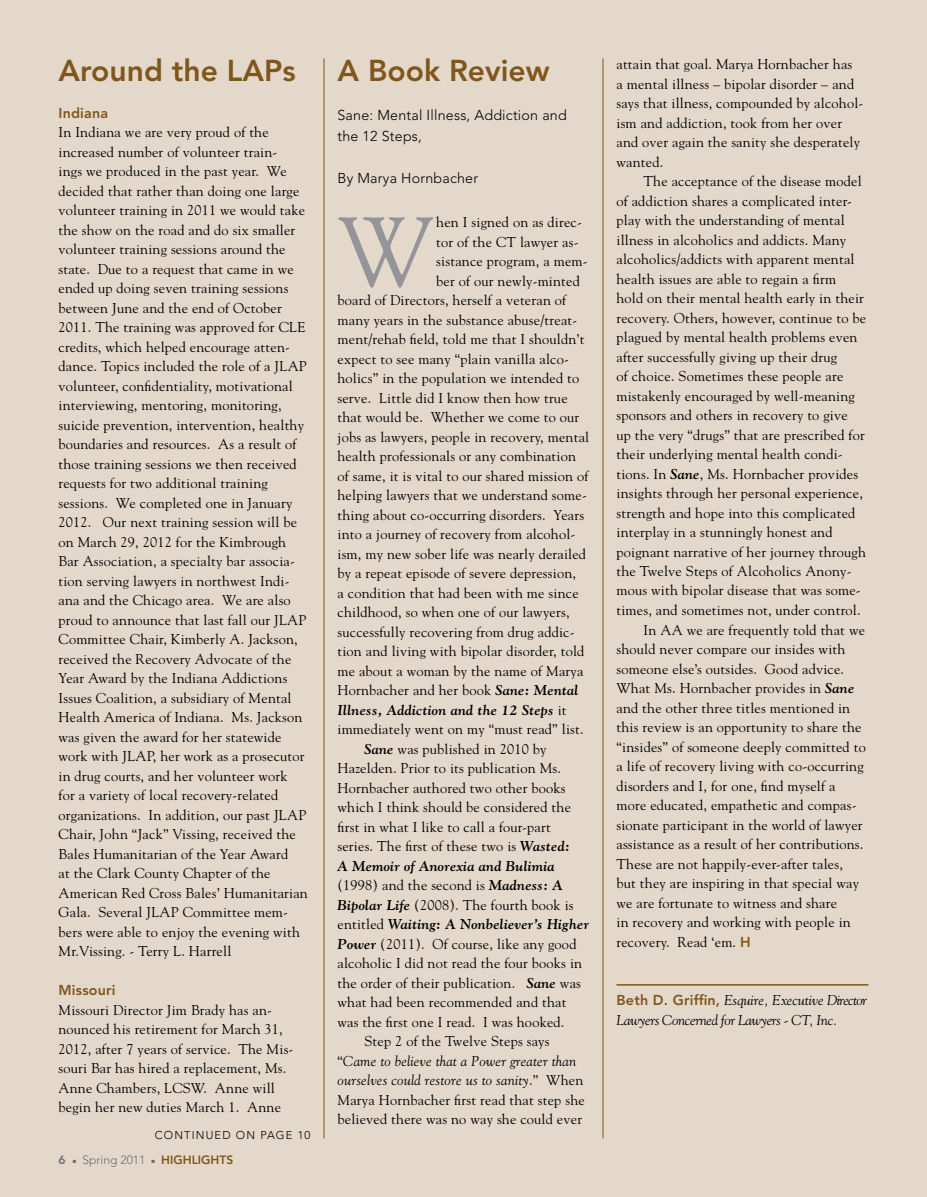
<style>
.page{position:relative;width:927px;height:1197px;background:#e3d8ca}
.page>*{position:absolute;margin:0;border:0;box-sizing:border-box;transform-origin:0 0}
.BODY____copy{font:97.35px "Goudy Std";color:#939598}
.LAPs____HEAD{font:800 30px "Avenir LT Std";color:#80561b}
.BODY____copy-2{font:14.25px/19.5px "Goudy Std";letter-spacing:.015em;color:#000}
.BODY____copy-3{font:italic 14.25px/19.5px "Goudy Std";letter-spacing:-.025em;color:#000}
.BODY____copy-4{font:300 14.25px/21px "Avenir LT Std";letter-spacing:.015em;color:#000}
.BODY____copy-5{font:italic 700 14.25px "Goudy Std";letter-spacing:.015em;color:#000}
.BODY____copy-6{font:800 14.25px "Avenir LT Std";letter-spacing:.015em;color:#80561b}
.masthead{font:300 12px "Avenir LT Std";color:#6d6e71}
.masthead-2{font:800 12px "Avenir LT Std";color:#80561b}
.masthead-3{font:800 12px "Avenir LT Std";color:#6d6e71}
.jumps{font:300 11.25px "Avenir LT Std";letter-spacing:.1em;color:#000}
.s1{font-weight:700;font-style:italic}
.s2{font-weight:400;font-style:normal}
.s3{font-style:italic}
.s4{color:#6d6e71}
.s5{font-weight:800}
.s6{font-family:"Avenir LT Std";font-weight:800;color:#80561b}
.s7{font-family:"Avenir LT Std";font-weight:800;font-style:normal;color:#80561b}
</style>
<div class="page">
<hr style="left:603px;top:58px;width:1px;height:1080px;background:#80561b">
<hr style="left:324px;top:58px;width:1px;height:1080px;background:#80561b">
<hr style="left:616px;top:984px;width:252px;height:2px;background:#80561b">
<p class="LAPs____HEAD" style="left:58px;top:53px;width:239px">Around the LAPs</p>
<p class="LAPs____HEAD" style="left:338px;top:53px;width:214px">A Book Review</p>
<p class="BODY____copy-4" style="left:338px;top:105px;width:231px">Sane: Mental Illness, Addiction and the 12 Steps,</p>
<p class="BODY____copy-4" style="left:338px;top:168px;width:142px">By Marya Hornbacher</p>
<p class="BODY____copy-6" style="left:58px;top:104px;width:51px">Indiana</p>
<p class="BODY____copy-2" style="left:58px;top:123px;width:251px">In Indiana we are very proud of the increased number of volunteer train-<br>ings we produced in the past year. We decided that rather than doing one large volunteer training in 2011 we would take the show on the road and do six smaller volunteer training sessions around the state. Due to a request that came in we ended up doing seven training sessions between June and the end of October 2011. The training was approved for CLE credits, which helped encourage atten&shy;dance. Topics included the role of a JLAP volunteer, confidentiality, motivational interviewing, mentoring, monitoring, suicide prevention, intervention, healthy boundaries and resources. As a result of those training sessions we then received requests for two additional training sessions. We completed one in January 2012. Our next training session will be on March 29, 2012 for the Kimbrough Bar Association, a specialty bar associa&shy;tion serving lawyers in northwest Indi&shy;ana and the Chicago area. We are also proud to announce that last fall our JLAP Committee Chair, Kimberly A. Jackson, received the Recovery Advocate of the Year Award by the Indiana Addictions Issues Coalition, a subsidiary of Mental Health America of Indiana. Ms. Jackson was given the award for her statewide work with JLAP, her work as a prosecutor in drug courts, and her volunteer work<br>for a variety of local recovery-related organizations. In addition, our past JLAP Chair, John “Jack” Vissing, received the Bales Humanitarian of the Year Award<br>at the Clark County Chapter of the American Red Cross Bales’ Humanitarian Gala. Several JLAP Committee mem&shy;bers were able to enjoy the evening with Mr.Vissing. - Terry L. Harrell</p>
<p class="BODY____copy-6" style="left:58px;top:982px;width:59px">Missouri</p>
<p class="BODY____copy-2" style="left:58px;top:1000px;width:236px">Missouri Director Jim Brady has an&shy;nounced his retirement for March 31, 2012, after 7 years of service. The Mis&shy;souri Bar has hired a replacement, Ms.<br>Anne Chambers, LCSW. Anne will begin her new duties March 1. Anne</p>
<p class="BODY____copy" style="left:338px;top:192px;width:99px">W</p>
<p class="BODY____copy-2" style="left:436px;top:212px;width:147px">hen I signed on as direc-</p>
<p class="BODY____copy-2" style="left:436px;top:232px;width:144px">tor of the CT lawyer as-</p>
<p class="BODY____copy-2" style="left:436px;top:251px;width:153px">sistance program, a mem-</p>
<p class="BODY____copy-2" style="left:436px;top:271px;width:145px">ber of our newly-minted</p>
<p class="BODY____copy-2" style="left:337px;top:290px;width:230px">board of Directors, herself a veteran of</p>
<p class="BODY____copy-2" style="left:337px;top:310px;width:241px">many years in the substance abuse/treat-</p>
<p class="BODY____copy-2" style="left:337px;top:329px;width:248px">ment/rehab field, told me that I shouldn’t</p>
<p class="BODY____copy-2" style="left:337px;top:349px;width:233px">expect to see many “plain vanilla alco-</p>
<p class="BODY____copy-2" style="left:337px;top:368px;width:243px">holics” in the population we intended to</p>
<p class="BODY____copy-2" style="left:337px;top:388px;width:232px">serve. Little did I know then how true</p>
<p class="BODY____copy-2" style="left:337px;top:407px;width:243px">that would be. Whether we come to our</p>
<p class="BODY____copy-2" style="left:337px;top:427px;width:253px">jobs as lawyers, people in recovery, mental</p>
<p class="BODY____copy-2" style="left:337px;top:446px;width:240px">health professionals or any combination</p>
<p class="BODY____copy-2" style="left:337px;top:466px;width:252px">of same, it is vital to our shared mission of</p>
<p class="BODY____copy-2" style="left:337px;top:485px;width:251px">helping lawyers that we understand some-</p>
<p class="BODY____copy-2" style="left:337px;top:505px;width:248px">thing about co-occurring disorders. Years</p>
<p class="BODY____copy-2" style="left:337px;top:524px;width:239px">into a journey of recovery from alcohol-</p>
<p class="BODY____copy-2" style="left:337px;top:544px;width:250px">ism, my new sober life was nearly derailed</p>
<p class="BODY____copy-2" style="left:337px;top:563px;width:240px">by a repeat episode of severe depression,</p>
<p class="BODY____copy-2" style="left:337px;top:583px;width:243px">a condition that had been with me since</p>
<p class="BODY____copy-2" style="left:337px;top:602px;width:234px">childhood, so when one of our lawyers,</p>
<p class="BODY____copy-2" style="left:337px;top:622px;width:239px">successfully recovering from drug addic-</p>
<p class="BODY____copy-2" style="left:337px;top:641px;width:248px">tion and living with bipolar disorder, told</p>
<p class="BODY____copy-2" style="left:337px;top:661px;width:247px">me about a woman by the name of Marya</p>
<p class="BODY____copy-2" style="left:337px;top:680px;width:242px">Hornbacher and her book <span class="s1">Sane: Mental</span></p>
<p class="BODY____copy-5" style="left:337px;top:701px;width:231px">Illness, Addiction and the 12 Steps <span class="s2">it</span></p>
<p class="BODY____copy-2" style="left:337px;top:719px;width:248px">immediately went on my “must read” list.</p>
<p class="BODY____copy-2" style="left:337px;top:739px;width:253px;text-indent:27px"><span class="s1">Sane</span> was published in 2010 by Hazelden. Prior to its publication Ms.<br>Hornbacher authored two other books which I think should be considered the first in what I like to call a four-part series. The first of these two is <span class="s1">Wasted:<br>A Memoir of Anorexia and Bulimia </span>(1998) and the second is <span class="s1">Madness: A Bipolar Life</span> (2008). The fourth book is entitled <span class="s1">Waiting: A Nonbeliever’s Higher Power</span> (2011). Of course, like any good alcoholic I did not read the four books in the order of their publication. <span class="s1">Sane</span> was what had been recommended and that was the first one I read. I was hooked.</p>
<p class="BODY____copy-2" style="left:338px;top:1031px;width:249px;text-indent:27px">Step 2 of the Twelve Steps says “<span class="s3">Came to believe that a Power greater than ourselves could restore us to sanity</span>.” When Marya Hornbacher first read that step she believed there was no way she could ever</p>
<p class="jumps" style="left:155px;top:1128px;width:157px">CONTINUED ON PAGE 10</p>
<p class="masthead-3" style="left:58px;top:1153px;width:9px">6</p>
<p class="masthead-2" style="left:151px;top:1153px;width:83px"><span class="s4">■</span> HIGHLIGHTS</p>
<p class="masthead" style="left:62px;top:1153px;width:85px"><span class="s5">6</span> ■ Spring 2011</p>
<p class="masthead" style="left:76px;top:1153px;width:84px">■ WINTER 2012</p>
<p class="masthead-2" style="left:165px;top:1153px;width:83px"><span class="s4">■</span> HIGHLIGHTS</p>
<p class="BODY____copy-2" style="left:616px;top:54px;width:248px">attain that goal. Marya Hornbacher has<br>a mental illness – bipolar disorder – and says that illness, compounded by alcohol&shy;ism and addiction, took from her over and over again the sanity she desperately wanted.</p>
<p class="BODY____copy-2" style="left:616px;top:171px;width:251px;text-indent:27px">The acceptance of the disease model of addiction shares a complicated inter&shy;play with the understanding of mental illness in alcoholics and addicts. Many alcoholics/addicts with apparent mental health issues are able to regain a firm hold on their mental health early in their recovery. Others, however, continue to be plagued by mental health problems even after successfully giving up their drug<br>of choice. Sometimes these people are mistakenly encouraged by well-meaning sponsors and others in recovery to give<br>up the very “drugs” that are prescribed for their underlying mental health condi&shy;tions. In <span class="s1">Sane</span>, Ms. Hornbacher provides insights through her personal experience, strength and hope into this complicated interplay in a stunningly honest and poignant narrative of her journey through the Twelve Steps of Alcoholics Anony&shy;mous with bipolar disease that was some&shy;times, and sometimes not, under control.</p>
<p class="BODY____copy-2" style="left:616px;top:620px;width:251px;text-indent:27px">In AA we are frequently told that we should never compare our insides with someone else’s outsides. Good advice.<br>What Ms. Hornbacher provides in <span class="s1">Sane </span>and the other three titles mentioned in this review is an opportunity to share the “insides” of someone deeply committed to a life of recovery living with co-occurring disorders and I, for one, find myself a more educated, empathetic and compas&shy;sionate participant in the world of lawyer assistance as a result of her contributions.<br>These are not happily-ever-after tales, but they are inspiring in that special way we are fortunate to witness and share<br>in recovery and working with people in recovery. Read ‘em. <span class="s6">H</span></p>
<p class="BODY____copy-3" style="left:616px;top:990px;width:252px"><span class="s7">Beth D. Griffin,</span> Esquire, Executive Director<br>Lawyers Concerned for Lawyers - CT, Inc.</p>
</div>
